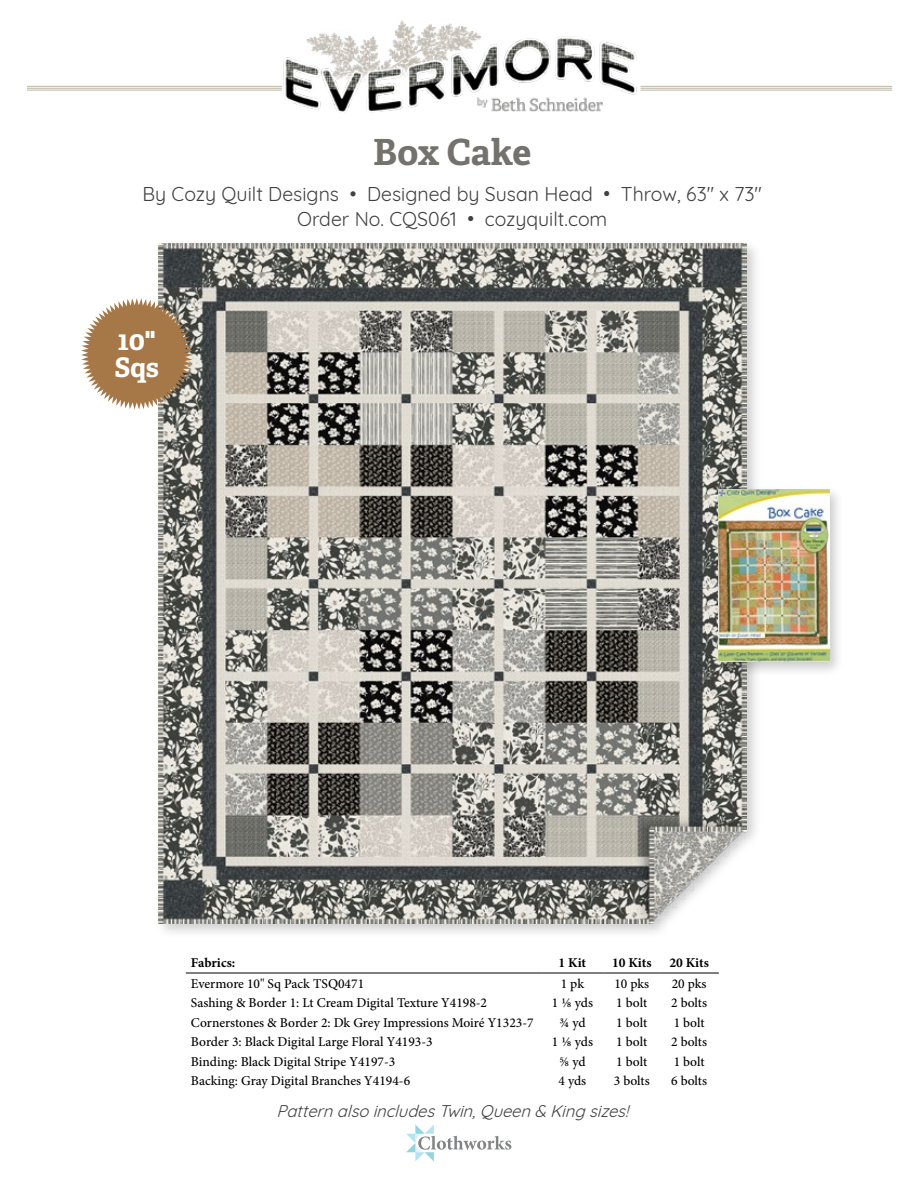
<style>
.page{position:relative;width:918px;height:1188px;background:#fff}
.page>*{position:absolute;margin:0;border:0;box-sizing:border-box;transform-origin:0 0}
.t1{font:700 36px "Adelle";letter-spacing:-.01em;color:#74726d}
.t2{font:700 27px/27px "Adelle";color:#fff}
.t3{font:19.5px/25.5px "Quicksand";color:#404040;text-align:center}
.t4{font:italic 16.5px "Quicksand";color:#404040}
.t5{font:500 13.5px "Minion Pro";color:#000}
.t6{font:700 13.5px "Minion Pro";letter-spacing:-.005em;color:#000}
.s1{font-weight:400}
</style>
<div class="page">
<img style="left:250px;top:20px;width:421px;height:93px">
<hr style="left:27px;top:86px;width:255px;height:1px;background:#bdb6a8">
<hr style="left:27px;top:88px;width:255px;height:1px;background:#bdb6a8">
<hr style="left:27px;top:90px;width:255px;height:1px;background:#bdb6a8">
<hr style="left:640px;top:86px;width:252px;height:1px;background:#bdb6a8">
<hr style="left:640px;top:88px;width:252px;height:1px;background:#bdb6a8">
<hr style="left:640px;top:90px;width:252px;height:1px;background:#bdb6a8">
<svg style="left:406px;top:1124px;width:105px;height:38px"></svg>
<hr style="left:186px;top:973px;width:355px;height:1px;background:#000">
<hr style="left:541px;top:973px;width:63px;height:1px;background:#000">
<hr style="left:604px;top:973px;width:56px;height:1px;background:#000">
<hr style="left:660px;top:973px;width:59px;height:1px;background:#000">
<div style="left:154px;top:239px;width:609px;height:700px;background:#000;opacity:.2"></div>
<img style="left:159px;top:243px;width:587px;height:680px">
<div style="left:715px;top:485px;width:130px;height:192px;background:#000;opacity:.2"></div>
<img style="left:719px;top:489px;width:110px;height:173px">
<svg style="left:81px;top:298px;width:112px;height:112px"></svg>
<h1 class="t1" style="left:373px;top:129px;width:160px">Box Cake</h1>
<h3 class="t3" style="left:143px;top:179px;width:621px">By Cozy Quilt Designs • Designed by Susan Head • Throw, 63" x 73"<br>Order No. CQS061 • cozyquilt.com</h3>
<h2 class="t2" style="left:114px;top:327px;width:46px">10"<br>Sqs</h2>
<p class="t6" style="left:191px;top:953px;width:46px">Fabrics:</p>
<p class="t6" style="left:559px;top:953px;width:29px">1 Kit</p>
<p class="t6" style="left:612px;top:953px;width:41px">10 Kits</p>
<p class="t6" style="left:669px;top:953px;width:41px">20 Kits</p>
<p class="t5" style="left:191px;top:974px;width:175px">Evermore 10" Sq Pack TSQ0471</p>
<p class="t5" style="left:561px;top:974px;width:25px">1 pk</p>
<p class="t5" style="left:614px;top:974px;width:36px">10 pks</p>
<p class="t5" style="left:672px;top:974px;width:36px">20 pks</p>
<p class="t5" style="left:191px;top:994px;width:298px">Sashing &amp; Border 1: Lt Cream Digital Texture Y4198-2</p>
<p class="t5" style="left:552px;top:994px;width:43px">1 ⅛ yds</p>
<p class="t5" style="left:616px;top:994px;width:32px">1 bolt</p>
<p class="t5" style="left:671px;top:994px;width:37px">2 bolts</p>
<p class="t5" style="left:191px;top:1013px;width:344px">Cornerstones &amp; Border 2: Dk Grey Impressions Moiré Y1323-7</p>
<p class="t5" style="left:559px;top:1013px;width:28px">¾ yd</p>
<p class="t5" style="left:616px;top:1013px;width:32px">1 bolt</p>
<p class="t5" style="left:674px;top:1013px;width:32px">1 bolt</p>
<p class="t5" style="left:191px;top:1033px;width:243px">Border 3: Black Digital Large Floral Y4193-3</p>
<p class="t5" style="left:552px;top:1033px;width:43px">1 ⅛ yds</p>
<p class="t5" style="left:616px;top:1033px;width:32px">1 bolt</p>
<p class="t5" style="left:671px;top:1033px;width:37px">2 bolts</p>
<p class="t5" style="left:191px;top:1052px;width:206px">Binding: Black Digital Stripe Y4197-3</p>
<p class="t5" style="left:559px;top:1052px;width:28px"><span class="s1">⅝</span> yd</p>
<p class="t5" style="left:616px;top:1052px;width:32px">1 bolt</p>
<p class="t5" style="left:674px;top:1052px;width:32px">1 bolt</p>
<p class="t5" style="left:191px;top:1072px;width:221px">Backing: Gray Digital Branches Y4194-6</p>
<p class="t5" style="left:559px;top:1072px;width:29px"><span class="s1">4</span> yds</p>
<p class="t5" style="left:614px;top:1072px;width:37px">3 bolts</p>
<p class="t5" style="left:671px;top:1072px;width:37px">6 bolts</p>
<p class="t4" style="left:277px;top:1098px;width:359px">PatternalsoincludesTwin,Queen&amp; Kingsizes!</p>
</div>
